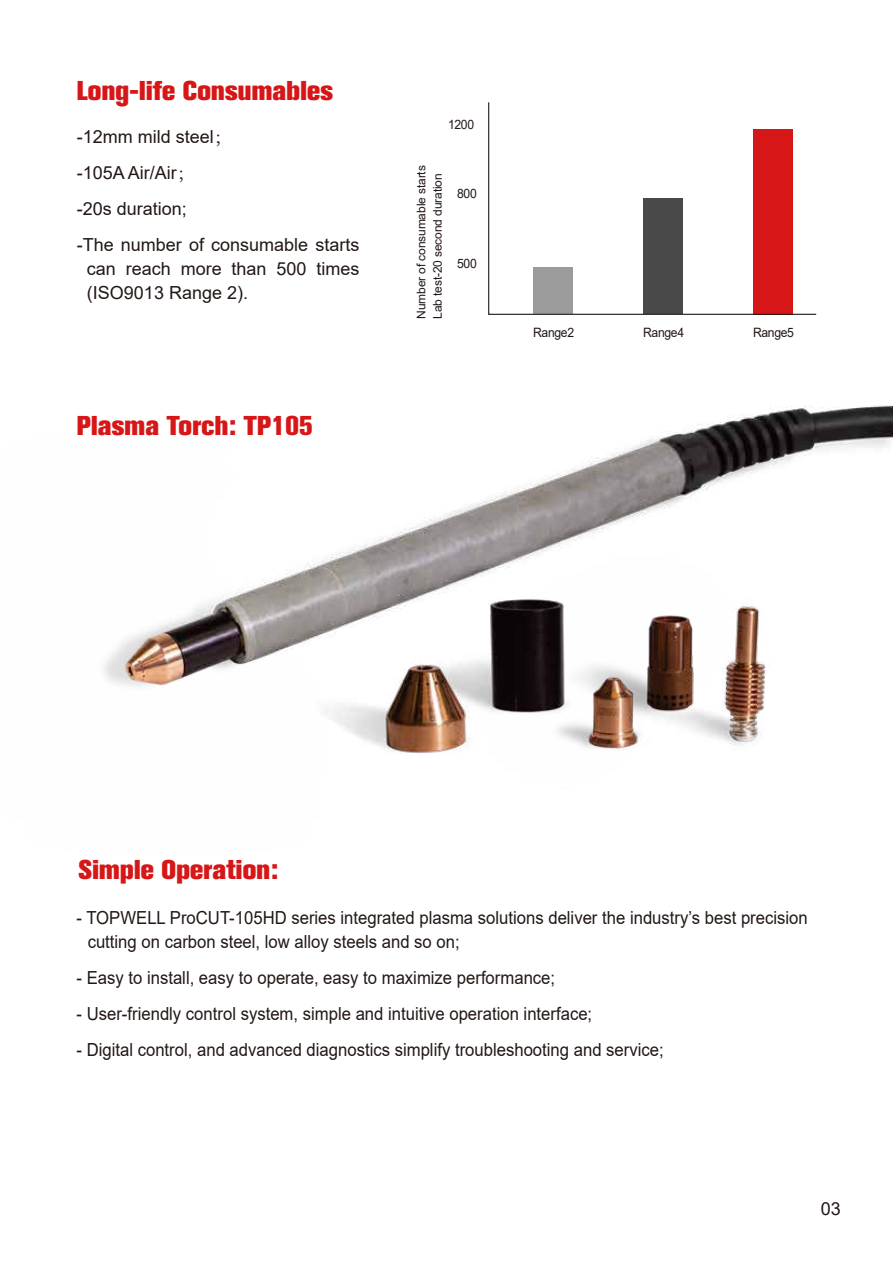
<style>
.page{position:relative;width:893px;height:1263px;background:#fff}
.page>*{position:absolute;margin:0;border:0;box-sizing:border-box;transform-origin:0 0}
.t1{font:27px "Akzidenz Grotesk BQ X Bold Alt";letter-spacing:.01em;color:#d71618}
.t2{font:18px/24px "Arial";color:#221815;scale:.93 1}
.t3{font:18px/36px "Arial";color:#221815}
.t4{font:12.9px "Arial";letter-spacing:-.025em;color:#221815;scale:.94 1}
.t5{font:12px/16.5px "Arial";letter-spacing:-.01em;color:#221815}
.s1{font-family:"Adobe Song Std";font-weight:300}
</style>
<div class="page">
<img style="left:104px;top:405px;width:789px;height:282px">
<svg style="left:488px;top:102px;width:329px;height:213px"></svg>
<img style="left:272px;top:478px;width:621px;height:275px">
<h1 class="t1" style="left:77px;top:75px;width:258px">Long-life Consumables</h1>
<p class="t4" style="left:448px;top:116px;width:29px">1200</p>
<p class="t3" style="left:77px;top:119px;width:284px">-12mm mild steel<span class="s1">；<br></span>-105A Air/Air<span class="s1">；<br></span>-20s duration;<br>-The number of consumable starts</p>
<p class="t3" style="left:87px;top:257px;width:274px;line-height:24px">can reach more than 500 times (ISO9013 Range 2).</p>
<p class="t4" style="left:457px;top:254px;width:22px">500</p>
<p class="t5" style="left:413px;top:319px;width:155px;rotate:-90deg">Number of consumable starts<br>Lab test-20 second duration</p>
<p class="t4" style="left:457px;top:185px;width:22px">800</p>
<h1 class="t1" style="left:77px;top:410px;width:238px">Plasma Torch: TP105</h1>
<p class="t4" style="left:533px;top:323px;width:45px">Range2</p>
<p class="t4" style="left:643px;top:323px;width:45px">Range4</p>
<p class="t4" style="left:753px;top:323px;width:45px">Range5</p>
<h1 class="t1" style="left:79px;top:854px;width:201px">Simple Operation:</h1>
<p class="t2" style="left:88px;top:906px;width:776px;text-indent:-11px">- TOPWELL ProCUT-105HD series integrated plasma solutions deliver the industry’s best precision cutting on carbon steel, low alloy steels and so on;</p>
<p class="t2" style="left:77px;top:966px;width:516px">- Easy to install, easy to operate, easy to maximize performance;</p>
<p class="t2" style="left:77px;top:1002px;width:556px">- User-friendly control system, simple and intuitive operation interface;</p>
<p class="t2" style="left:77px;top:1038px;width:633px">- Digital control, and advanced diagnostics simplify troubleshooting and service;</p>
<p class="t3" style="left:821px;top:1190px;width:22px">03</p>
</div>
